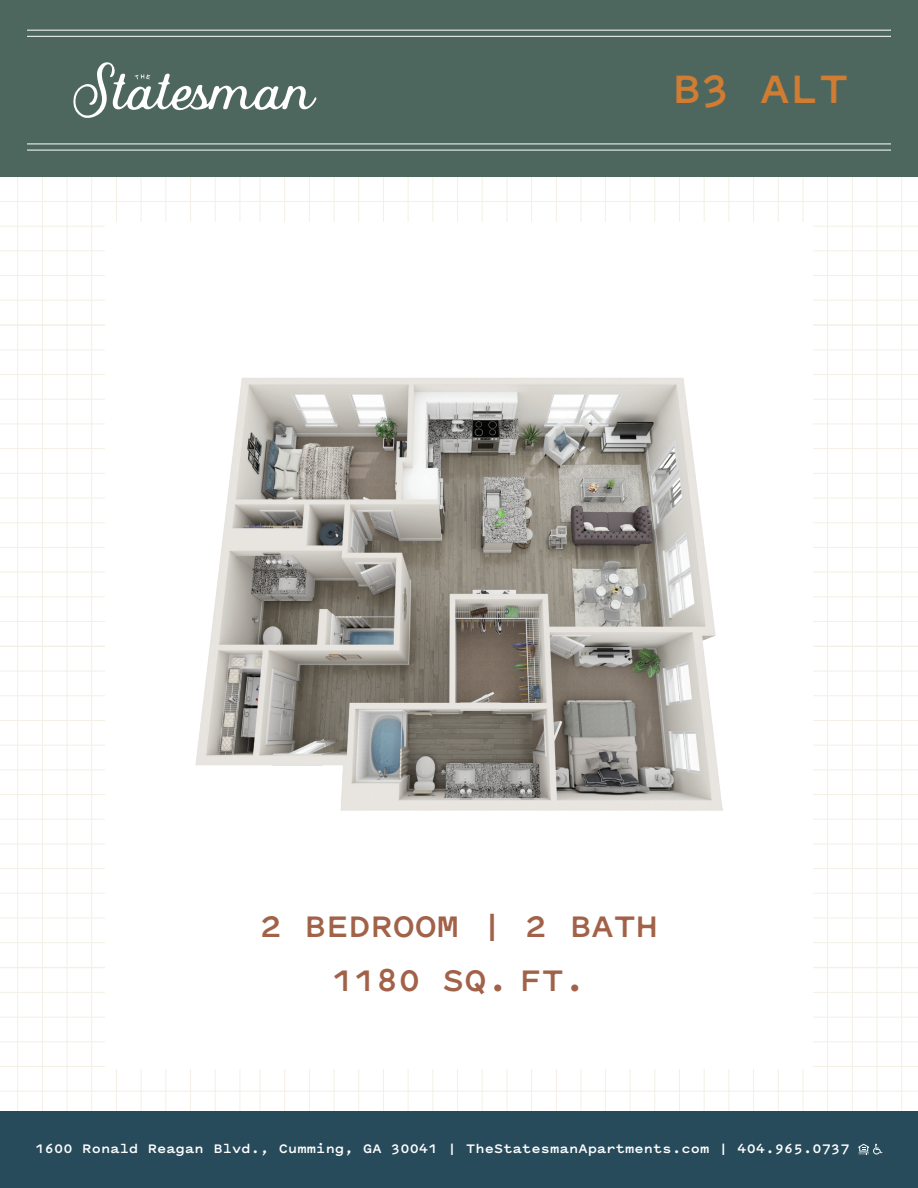
<style>
.page{position:relative;width:918px;height:1188px;background:#fff}
.page>*{position:absolute;margin:0;border:0;box-sizing:border-box;transform-origin:0 0}
.t1{font:700 48px "Pitch Sans";color:#d07c32}
.t2{font:700 36px/54px "Pitch Sans";color:#a16249;text-align:center}
.t3{font:700 15px "Pitch Sans";letter-spacing:.01em;color:#fff}
</style>
<div class="page">
<hr style="left:0;top:1091px;width:918px;height:1px;background:#f4f0e6">
<hr style="left:0;top:1066px;width:918px;height:1px;background:#f4f0e6">
<hr style="left:0;top:1041px;width:918px;height:1px;background:#f4f0e6">
<hr style="left:0;top:1017px;width:918px;height:1px;background:#f4f0e6">
<hr style="left:0;top:992px;width:918px;height:1px;background:#f4f0e6">
<hr style="left:0;top:967px;width:918px;height:1px;background:#f4f0e6">
<hr style="left:0;top:942px;width:918px;height:1px;background:#f4f0e6">
<hr style="left:0;top:918px;width:918px;height:1px;background:#f4f0e6">
<hr style="left:0;top:893px;width:918px;height:1px;background:#f4f0e6">
<hr style="left:0;top:868px;width:918px;height:1px;background:#f4f0e6">
<hr style="left:0;top:844px;width:918px;height:1px;background:#f4f0e6">
<hr style="left:0;top:819px;width:918px;height:1px;background:#f4f0e6">
<hr style="left:0;top:794px;width:918px;height:1px;background:#f4f0e6">
<hr style="left:0;top:769px;width:918px;height:1px;background:#f4f0e6">
<hr style="left:0;top:745px;width:918px;height:1px;background:#f4f0e6">
<hr style="left:0;top:720px;width:918px;height:1px;background:#f4f0e6">
<hr style="left:0;top:695px;width:918px;height:1px;background:#f4f0e6">
<hr style="left:0;top:671px;width:918px;height:1px;background:#f4f0e6">
<hr style="left:0;top:646px;width:918px;height:1px;background:#f4f0e6">
<hr style="left:0;top:621px;width:918px;height:1px;background:#f4f0e6">
<hr style="left:0;top:596px;width:918px;height:1px;background:#f4f0e6">
<hr style="left:0;top:572px;width:918px;height:1px;background:#f4f0e6">
<hr style="left:0;top:547px;width:918px;height:1px;background:#f4f0e6">
<hr style="left:0;top:522px;width:918px;height:1px;background:#f4f0e6">
<hr style="left:0;top:498px;width:918px;height:1px;background:#f4f0e6">
<hr style="left:0;top:473px;width:918px;height:1px;background:#f4f0e6">
<hr style="left:0;top:448px;width:918px;height:1px;background:#f4f0e6">
<hr style="left:0;top:424px;width:918px;height:1px;background:#f4f0e6">
<hr style="left:0;top:399px;width:918px;height:1px;background:#f4f0e6">
<hr style="left:0;top:374px;width:918px;height:1px;background:#f4f0e6">
<hr style="left:0;top:349px;width:918px;height:1px;background:#f4f0e6">
<hr style="left:0;top:325px;width:918px;height:1px;background:#f4f0e6">
<hr style="left:0;top:300px;width:918px;height:1px;background:#f4f0e6">
<hr style="left:0;top:275px;width:918px;height:1px;background:#f4f0e6">
<hr style="left:0;top:250px;width:918px;height:1px;background:#f4f0e6">
<hr style="left:0;top:226px;width:918px;height:1px;background:#f4f0e6">
<hr style="left:0;top:201px;width:918px;height:1px;background:#f4f0e6">
<hr style="left:17px;top:137px;width:1px;height:1051px;background:#f4f0e6">
<hr style="left:42px;top:137px;width:1px;height:1051px;background:#f4f0e6">
<hr style="left:67px;top:137px;width:1px;height:1051px;background:#f4f0e6">
<hr style="left:91px;top:137px;width:1px;height:1051px;background:#f4f0e6">
<hr style="left:116px;top:137px;width:1px;height:1051px;background:#f4f0e6">
<hr style="left:141px;top:137px;width:1px;height:1051px;background:#f4f0e6">
<hr style="left:165px;top:137px;width:1px;height:1051px;background:#f4f0e6">
<hr style="left:190px;top:137px;width:1px;height:1051px;background:#f4f0e6">
<hr style="left:215px;top:137px;width:1px;height:1051px;background:#f4f0e6">
<hr style="left:240px;top:137px;width:1px;height:1051px;background:#f4f0e6">
<hr style="left:260px;top:137px;width:1px;height:1051px;background:#f4f0e6">
<hr style="left:284px;top:137px;width:1px;height:1051px;background:#f4f0e6">
<hr style="left:309px;top:137px;width:1px;height:1051px;background:#f4f0e6">
<hr style="left:334px;top:137px;width:1px;height:1051px;background:#f4f0e6">
<hr style="left:358px;top:137px;width:1px;height:1051px;background:#f4f0e6">
<hr style="left:383px;top:137px;width:1px;height:1051px;background:#f4f0e6">
<hr style="left:408px;top:137px;width:1px;height:1051px;background:#f4f0e6">
<hr style="left:432px;top:137px;width:1px;height:1051px;background:#f4f0e6">
<hr style="left:457px;top:137px;width:1px;height:1051px;background:#f4f0e6">
<hr style="left:482px;top:137px;width:1px;height:1051px;background:#f4f0e6">
<hr style="left:507px;top:137px;width:1px;height:1051px;background:#f4f0e6">
<hr style="left:531px;top:137px;width:1px;height:1051px;background:#f4f0e6">
<hr style="left:556px;top:137px;width:1px;height:1051px;background:#f4f0e6">
<hr style="left:581px;top:137px;width:1px;height:1051px;background:#f4f0e6">
<hr style="left:605px;top:137px;width:1px;height:1051px;background:#f4f0e6">
<hr style="left:630px;top:137px;width:1px;height:1051px;background:#f4f0e6">
<hr style="left:654px;top:137px;width:1px;height:1051px;background:#f4f0e6">
<hr style="left:679px;top:137px;width:1px;height:1051px;background:#f4f0e6">
<hr style="left:704px;top:137px;width:1px;height:1051px;background:#f4f0e6">
<hr style="left:728px;top:137px;width:1px;height:1051px;background:#f4f0e6">
<hr style="left:753px;top:137px;width:1px;height:1051px;background:#f4f0e6">
<hr style="left:778px;top:137px;width:1px;height:1051px;background:#f4f0e6">
<hr style="left:803px;top:137px;width:1px;height:1051px;background:#f4f0e6">
<hr style="left:827px;top:137px;width:1px;height:1051px;background:#f4f0e6">
<hr style="left:852px;top:137px;width:1px;height:1051px;background:#f4f0e6">
<hr style="left:877px;top:137px;width:1px;height:1051px;background:#f4f0e6">
<hr style="left:901px;top:137px;width:1px;height:1051px;background:#f4f0e6">
<div style="left:0;top:1111px;width:918px;height:77px;background:#284b5b"></div>
<div style="left:0;top:0;width:918px;height:177px;background:#4e675e"></div>
<div style="left:105px;top:222px;width:708px;height:847px;background:#fff"></div>
<hr style="left:27px;top:30px;width:864px;height:1px;background:#fff">
<hr style="left:27px;top:36px;width:864px;height:1px;background:#fff">
<hr style="left:27px;top:144px;width:864px;height:1px;background:#fff">
<hr style="left:27px;top:150px;width:864px;height:1px;background:#fff">
<svg style="left:858px;top:1144px;width:24px;height:11px"></svg>
<svg style="left:73px;top:62px;width:243px;height:56px"></svg>
<img style="left:195px;top:378px;width:528px;height:433px">
<h1 class="t1" style="left:672px;top:56px;width:178px">B3 ALT</h1>
<h2 class="t2" style="left:260px;top:899px;width:399px">2 BEDROOM | 2 BATH<br>1180 SQ. FT.</h2>
<p class="t3" style="left:36px;top:1138px;width:816px">1600 Ronald Reagan Blvd., Cumming, GA 30041 | TheStatesmanApartments.com | 404.965.0737</p>
</div>
